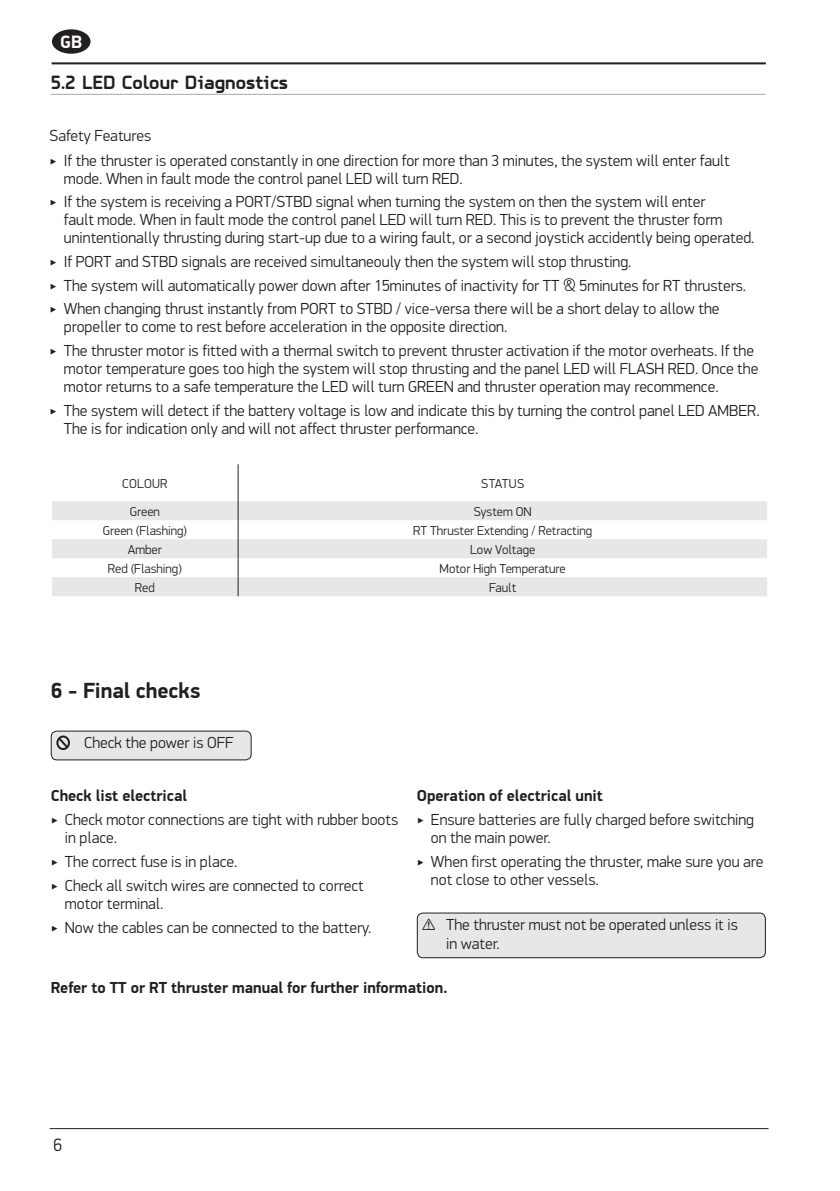
<style>
.page{position:relative;width:840px;height:1191px;background:#fff}
.page>*{position:absolute;margin:0;border:0;box-sizing:border-box;transform-origin:0 0}
.t1{font:700 22px "PF Din Display Pro";color:#231f20}
.t2{font:700 20px "PF Isotext Pro";color:#231f20}
.t3{font:700 18px "PF Din Display Pro";color:#fff}
.t4{font:300 18px "PF Din Display Pro";color:#231f20}
.t5{font:300 16px/18px "PF Din Display Pro";color:#231f20}
.t6{font:700 16px "PF Din Display Pro";color:#231f20}
.t7{font:300 13px "PF Din Display Pro";color:#231f20}
</style>
<div class="page">
<hr style="left:52px;top:62px;width:713px;height:2px;background:#231f20">
<hr style="left:50px;top:1128px;width:718px;height:1px;background:#231f20">
<div style="left:52px;top:29px;width:38px;height:25px;background:#231f20;border-radius:50%"></div>
<div style="left:51px;top:731px;width:200px;height:29px;background:#e6e7e9;border-radius:6px"></div>
<div style="left:51px;top:730px;width:200px;height:30px;border:1px solid #231f20;border-radius:6px"></div>
<svg style="left:56px;top:735px;width:14px;height:15px"></svg>
<div style="left:417px;top:913px;width:348px;height:44px;background:#e6e7e9;border-radius:6px"></div>
<div style="left:416px;top:912px;width:349px;height:46px;border:1px solid #231f20;border-radius:6px"></div>
<svg style="left:52px;top:501px;width:714px;height:95px;fill:#e6e7e9"></svg>
<hr style="left:238px;top:464px;width:1px;height:37px;background:#231f20">
<svg style="left:238px;top:501px;width:1px;height:95px"></svg>
<hr style="left:51px;top:94px;width:714px;height:1px;background:#a8a9ad">
<p class="t3" style="left:60px;top:31px;width:24px">GB</p>
<p class="t2" style="left:51px;top:70px;width:239px">5.2 LED Colour Diagnostics</p>
<p class="t5" style="left:50px;top:124px;width:681px;line-height:24.4px">Safety Features<br>‣ If the thruster is operated constantly in one direction for more than 3 minutes, the system will enter fault</p>
<p class="t5" style="left:50px;top:167px;width:657px;line-height:23.6px;text-indent:14px">mode. When in fault mode the control panel LED will turn RED.<br>‣ If the system is receiving a PORT/STBD signal when turning the system on then the system will enter</p>
<p class="t5" style="left:64px;top:211px;width:691px">fault mode. When in fault mode the control panel LED will turn RED. This is to prevent the thruster form unintentionally thrusting during start-up due to a wiring fault, or a second joystick accidently being operated.</p>
<p class="t5" style="left:50px;top:250px;width:697px;line-height:23.6px">‣ If PORT and STBD signals are received simultaneouly then the system will stop thrusting.<br>‣ The system will automatically power down after 15minutes of inactivity for TT &amp; 5minutes for RT thrusters. ‣ When changing thrust instantly from PORT to STBD / vice-versa there will be a short delay to allow the</p>
<p class="t5" style="left:50px;top:315px;width:705px;line-height:23.6px;text-indent:14px">propeller to come to rest before acceleration in the opposite direction.<br>‣ The thruster motor is fitted with a thermal switch to prevent thruster activation if the motor overheats. If the</p>
<p class="t5" style="left:64px;top:360px;width:695px">motor temperature goes too high the system will stop thrusting and the panel LED will FLASH RED. Once the motor returns to a safe temperature the LED will turn GREEN and thruster operation may recommence.</p>
<p class="t5" style="left:64px;top:401px;width:696px;text-indent:-14px">‣ The system will detect if the battery voltage is low and indicate this by turning the control panel LED AMBER.<br>The is for indication only and will not affect thruster performance.</p>
<p class="t7" style="left:122px;top:476px;width:47px">COLOUR</p>
<p class="t7" style="left:481px;top:476px;width:44px">STATUS</p>
<p class="t7" style="left:130px;top:504px;width:32px">Green</p>
<p class="t7" style="left:473px;top:504px;width:60px">System ON</p>
<p class="t7" style="left:103px;top:523px;width:86px">Green (Flashing)</p>
<p class="t7" style="left:413px;top:523px;width:180px">RT Thruster Extending / Retracting</p>
<p class="t7" style="left:128px;top:542px;width:35px">Amber</p>
<p class="t7" style="left:470px;top:542px;width:66px">Low Voltage</p>
<p class="t7" style="left:108px;top:561px;width:76px">Red (Flashing)</p>
<p class="t7" style="left:439px;top:561px;width:128px">Motor High Temperature</p>
<p class="t7" style="left:135px;top:580px;width:21px">Red</p>
<p class="t7" style="left:489px;top:580px;width:29px">Fault</p>
<h1 class="t1" style="left:51px;top:677px;width:151px">6 - Final checks</h1>
<p class="t5" style="left:84px;top:733px;width:151px">Check the power is OFF</p>
<p class="t6" style="left:51px;top:785px;width:138px">Check list electrical</p>
<p class="t5" style="left:65px;top:811px;width:334px;text-indent:-14px">‣ Check motor connections are tight with rubber boots in place.</p>
<p class="t5" style="left:51px;top:850px;width:314px;line-height:23.6px">‣ The correct fuse is in place.<br>‣ Check all switch wires are connected to correct</p>
<p class="t5" style="left:51px;top:891px;width:322px;line-height:23.6px;text-indent:14px">motor terminal.<br>‣ Now the cables can be connected to the battery.</p>
<p class="t6" style="left:416px;top:785px;width:187px">Operation of electrical unit</p>
<p class="t5" style="left:431px;top:811px;width:324px;text-indent:-14px">‣ Ensure batteries are fully charged before switching on the main power.</p>
<p class="t5" style="left:431px;top:853px;width:334px;text-indent:-14px">‣ When first operating the thruster, make sure you are not close to other vessels.</p>
<p class="t5" style="left:446px;top:914px;width:293px;line-height:19.2px;text-indent:-24px">⚠ The thruster must not be operated unless it is in water.</p>
<p class="t6" style="left:51px;top:977px;width:398px">Refer to TT or RT thruster manual for further information.</p>
<p class="t4" style="left:54px;top:1134px;width:10px">6</p>
</div>
